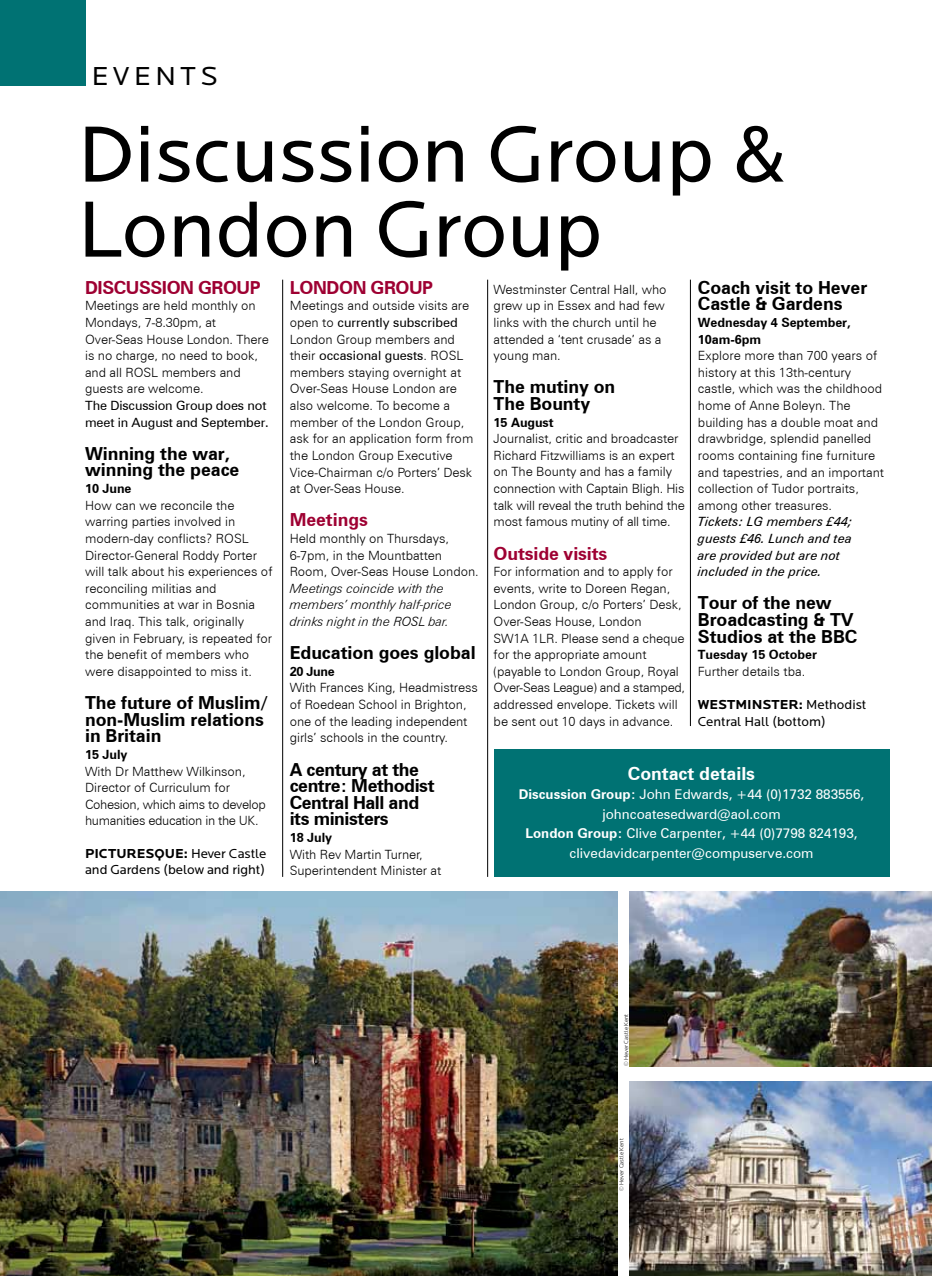
<style>
.page{position:relative;width:932px;height:1276px;background:#fff}
.page>*{position:absolute;margin:0;border:0;box-sizing:border-box;transform-origin:0 0}
.t1{font:82.5px/75px "Locator";color:#000}
.t2{font:27px "Locator";letter-spacing:.17em;color:#000}
.t3{font:700 18px/16.6px "Zurich BT";letter-spacing:-.005em;color:#000}
.t4{font:700 18px/16.6px "Zurich BT";letter-spacing:-.025em;color:#000}
.t5{font:700 18px "Zurich BT";letter-spacing:-.025em;color:#9e0032}
.t6{font:700 18px "Zurich BT";letter-spacing:-.005em;color:#fff}
.t7{font:700 18px "Zurich BT";letter-spacing:-.005em;color:#9e0032}
.t8{font:13.5px/19.5px "Zurich BT";color:#fff;text-align:center}
.t9{font:13.5px/16.5px "Locator";color:#000}
.t10{font:700 13.5px "Locator";color:#000}
.t11{font:300 12.75px/16.6px "Zurich BT";letter-spacing:-.005em;color:#000}
.t12{font:italic 300 12.75px/16.6px "Zurich BT";letter-spacing:-.005em;color:#000}
.t13{font:300 12.75px/16.6px "Zurich BT";letter-spacing:-.025em;color:#000}
.t14{font:300 6px "Locator";color:#000}
.s1{font-weight:400}
.s2{font-style:normal}
.s3{font-weight:700}
.s4{font-weight:400;font-style:italic}
</style>
<div class="page">
<div style="left:0;top:0;width:85px;height:85px;background:#007273"></div>
<hr style="left:282px;top:280px;width:1px;height:597px;background:#000">
<hr style="left:487px;top:280px;width:1px;height:597px;background:#000">
<hr style="left:689px;top:280px;width:1px;height:446px;background:#000">
<img style="left:0;top:892px;width:617px;height:384px">
<img style="left:629px;top:891px;width:302px;height:176px">
<img style="left:629px;top:1082px;width:302px;height:194px">
<div style="left:493px;top:749px;width:396px;height:128px;background:#007273"></div>
<h2 class="t2" style="left:92px;top:60px;width:127px">EVENTS</h2>
<p class="t1" style="left:78px;top:114px;width:711px">Discussion Group &amp;<br>London Group</p>
<p class="t5" style="left:290px;top:276px;width:145px">LONDON GROUP</p>
<p class="t11" style="left:290px;top:297px;width:185px">Meetings and outside visits are open to <span class="s1">currently subscribed<br></span>London Group members and their <span class="s1">occasional guests</span>. ROSL members staying overnight at<br>Over-Seas House London are also welcome. To become a member of the London Group, ask for an application form from the London Group Executive<br>Vice-Chairman c/o Porters’ Desk at Over-Seas House.</p>
<p class="t7" style="left:290px;top:509px;width:80px">Meetings</p>
<p class="t12" style="left:290px;top:530px;width:190px"><span class="s2">Held monthly on Thursdays,<br>6-7pm, in the Mountbatten<br>Room, Over-Seas House London.<br></span>Meetings coincide with the members’ monthly half-price drinks night in the ROSL bar.</p>
<p class="t3" style="left:290px;top:644px;width:187px">Education goes global</p>
<p class="t11" style="left:290px;top:663px;width:190px"><span class="s3">20 June<br></span>With Frances King, Headmistress of Roedean School in Brighton, one of the leading independent girls’ schools in the country.</p>
<p class="t4" style="left:290px;top:760px;width:146px">A century at the centre: Methodist<br>Central Hall and its ministers</p>
<p class="t11" style="left:290px;top:829px;width:153px"><span class="s3">18 July<br></span>With Rev Martin Turner,<br>Superintendent Minister at</p>
<p class="t5" style="left:85px;top:276px;width:177px">DISCUSSION GROUP</p>
<p class="t11" style="left:85px;top:297px;width:185px">Meetings are held monthly on<br>Mondays, 7-8.30pm, at<br>Over-Seas House London. There is no charge, no need to book, and all ROSL members and guests are welcome.<br><span class="s1">The Discussion Group does not meet in August and September.</span></p>
<p class="t3" style="left:85px;top:445px;width:156px">Winning the war, winning the peace</p>
<p class="t11" style="left:85px;top:480px;width:189px"><span class="s3">10 June<br></span>How can we reconcile the warring parties involved in modern-day conflicts? ROSL<br>Director-General Roddy Porter will talk about his experiences of reconciling militias and communities at war in Bosnia and Iraq. This talk, originally given in February, is repeated for the benefit of members who were disappointed to miss it.</p>
<p class="t3" style="left:85px;top:694px;width:185px">The future of Muslim/ non-Muslim relations in Britain</p>
<p class="t13" style="left:85px;top:746px;width:182px"><span class="s3">15 July<br></span>With Dr Matthew Wilkinson,<br>Director of Curriculum for<br>Cohesion, which aims to develop humanities education in the UK.</p>
<p class="t3" style="left:697px;top:279px;width:171px">Coach visit to Hever<br>Castle &amp; Gardens</p>
<p class="t11" style="left:697px;top:314px;width:188px"><span class="s3">Wednesday 4 September,<br>10am-6pm<br></span>Explore more than 700 years of history at this 13th-century castle, which was the childhood home of Anne Boleyn. The building has a double moat and drawbridge, splendid panelled rooms containing fine furniture and tapestries, and an important collection of Tudor portraits, among other treasures.<br><span class="s4">Tickets: LG members £44; guests £46. Lunch and tea<br>are provided but are not included in the price.</span></p>
<p class="t3" style="left:697px;top:594px;width:161px">Tour of the new<br>Broadcasting &amp; TV<br>Studios at the BBC</p>
<p class="t11" style="left:697px;top:646px;width:120px"><span class="s3">Tuesday 15 October<br></span>Further details tba.</p>
<p class="t11" style="left:493px;top:281px;width:174px">Westminster Central Hall, who grew up in Essex and had few links with the church until he attended a ‘tent crusade’ as a young man.</p>
<p class="t3" style="left:493px;top:378px;width:123px">The mutiny on<br>The Bounty</p>
<p class="t11" style="left:493px;top:414px;width:193px"><span class="s3">15 August<br></span>Journalist, critic and broadcaster<br>Richard Fitzwilliams is an expert on The Bounty and has a family connection with Captain Bligh. His talk will reveal the truth behind the most famous mutiny of all time.</p>
<p class="t5" style="left:493px;top:542px;width:115px">Outside visits</p>
<p class="t11" style="left:493px;top:563px;width:193px">For information and to apply for events, write to Doreen Regan,<br>London Group, c/o Porters’ Desk,<br>Over-Seas House, London<br>SW1A 1LR. Please send a cheque for the appropriate amount (payable to London Group, Royal<br>Over-Seas League) and a stamped, addressed envelope. Tickets will be sent out 10 days in advance.</p>
<p class="t9" style="left:697px;top:696px;width:170px"><span class="s3">WESTMINSTER:</span> Methodist<br>Central Hall (bottom)</p>
<p class="t6" style="left:627px;top:762px;width:129px">Contact details</p>
<p class="t8" style="left:518px;top:785px;width:347px"><span class="s3">Discussion Group:</span> John Edwards, +44 (0)1732 883556, johncoatesedward@aol.com<br><span class="s3">London Group:</span> Clive Carpenter, +44 (0)7798 824193,</p>
<p class="t10" style="left:85px;top:845px;width:52px">PICTURES</p>
<p class="t9" style="left:154px;top:844px;width:113px"><span class="s3">QUE :</span> Hever Castle</p>
<p class="t8" style="left:569px;top:843px;width:245px">clivedavidcarpenter@compuserve.com</p>
<p class="t9" style="left:85px;top:861px;width:181px">and Gardens (below and right)</p>
<p class="t14" style="left:622px;top:1066px;width:54px;rotate:-90deg">© Hever Castle Kent</p>
<p class="t14" style="left:617px;top:1191px;width:54px;rotate:-90deg">© Hever Castle Kent</p>
</div>
